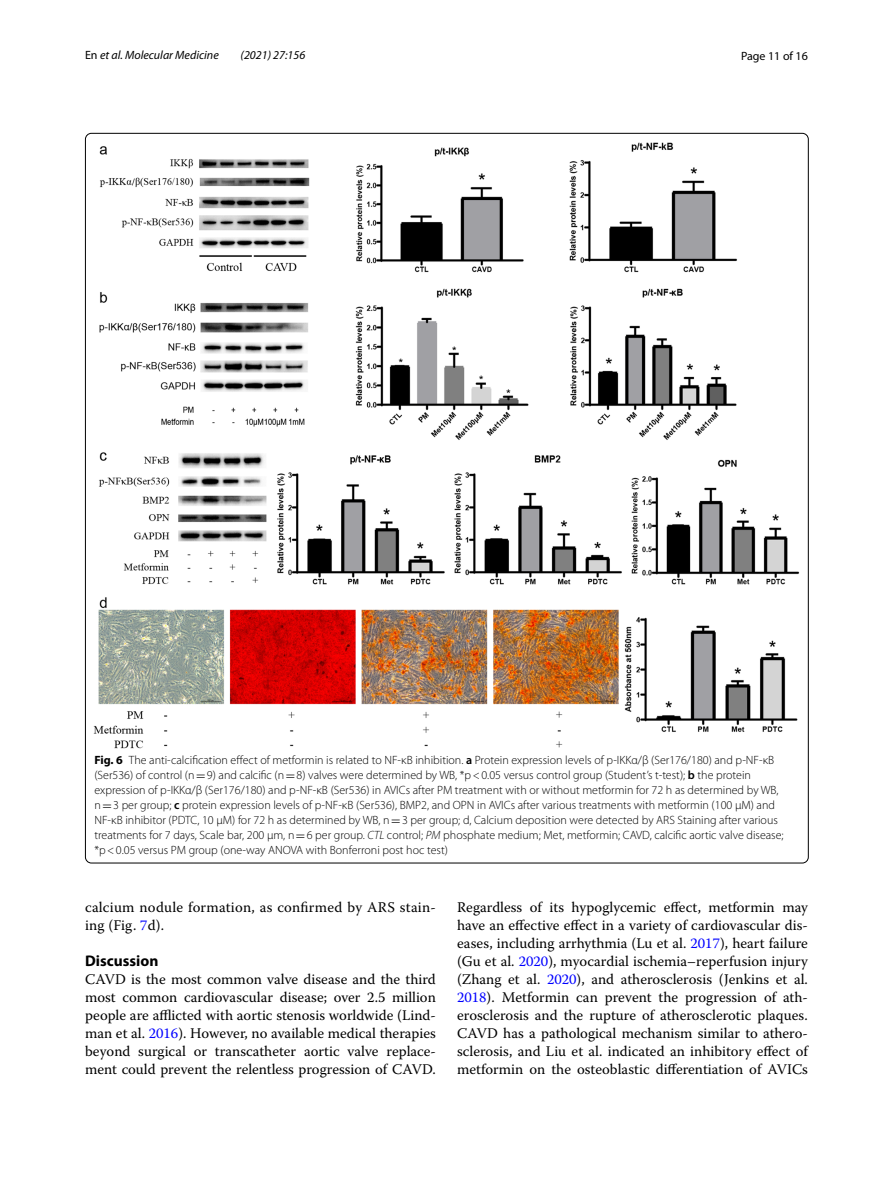
<style>
.page{position:relative;width:893px;height:1187px;background:#fff}
.page>*{position:absolute;margin:0;border:0;box-sizing:border-box;transform-origin:0 0}
.t1{font:700 15.45px "Myriad Pro";color:#000}
.t2{font:14.7px/18px "Warnock Pro";color:#000;text-align:justify}
.t3{font:300 12px/15px "Myriad Pro";color:#000}
.t4{font:italic 12px "Myriad Pro";color:#000}
.t5{font:12px "Myriad Pro";color:#000}
.s1{font-style:normal}
.s2{font-weight:700}
.s3{font-weight:600}
.s4{font-family:"MTSY";font-weight:400}
.s5{font-style:italic}
.s6{color:#00f}
</style>
<div class="page">
<img style="left:94px;top:142px;width:706px;height:606px">
<p class="t4" style="left:85px;top:48px;width:135px"><span class="s1">En</span> et al. Molecular Medicine</p>
<p class="t4" style="left:241px;top:48px;width:66px">(2021) 27:156</p>
<p class="t5" style="left:741px;top:48px;width:68px">Page 11 of 16</p>
<p class="t3" style="left:94px;top:752px;width:691px"><span class="s2">Fig. 6</span> The anti-calcification effect of metformin is related to NF-κB inhibition. <span class="s3">a</span> Protein expression levels of p-IKKα/β (Ser176/180) and p-NF-κB (Ser536) of control (n<span class="s4">=</span>9) and calcific (n<span class="s4">=</span>8) valves were determined by WB, *p&lt;0.05 versus control group (Student’s t-test); <span class="s3">b</span> the protein expression of p-IKKα/β (Ser176/180) and p-NF-κB (Ser536) in AVICs after PM treatment with or without metformin for 72 h as determined by WB, n<span class="s4">=</span>3 per group; <span class="s3">c</span> protein expression levels of p-NF-κB (Ser536), BMP2, and OPN in AVICs after various treatments with metformin (100 μM) and NF-κB inhibitor (PDTC, 10 μM) for 72 h as determined by WB, n<span class="s4">=</span>3 per group; d, Calcium deposition were detected by ARS Staining after various treatments for 7 days, Scale bar, 200 μm, n<span class="s4">=</span>6 per group. <span class="s5">CTL</span> control; <span class="s5">PM</span> phosphate medium; Met, metformin; CAVD, calcific aortic valve disease; *p&lt;0.05 versus PM group (one-way ANOVA with Bonferroni post hoc test)</p>
<p class="t2" style="left:85px;top:897px;width:352px">calcium nodule formation, as confirmed by ARS stain&shy;ing (Fig. <span class="s6">7</span>d).</p>
<p class="t1" style="left:85px;top:950px;width:75px">Discussion</p>
<p class="t2" style="left:85px;top:969px;width:352px">CAVD is the most common valve disease and the third most common cardiovascular disease; over 2.5 million people are afflicted with aortic stenosis worldwide (Lind&shy;man et al. <span class="s6">2016</span>). However, no available medical therapies beyond surgical or transcatheter aortic valve replace&shy;ment could prevent the relentless progression of CAVD.</p>
<p class="t2" style="left:457px;top:897px;width:352px">Regardless of its hypoglycemic effect, metformin may have an effective effect in a variety of cardiovascular dis&shy;eases, including arrhythmia (Lu et al. <span class="s6">2017</span>), heart failure (Gu et al. <span class="s6">2020</span>), myocardial ischemia–reperfusion injury (Zhang et al. <span class="s6">2020</span>), and atherosclerosis (Jenkins et al.<br><span class="s6">2018</span>). Metformin can prevent the progression of ath&shy;erosclerosis and the rupture of atherosclerotic plaques.<br>CAVD has a pathological mechanism similar to athero&shy;sclerosis, and Liu et al. indicated an inhibitory effect of metformin on the osteoblastic differentiation of AVICs</p>
</div>
